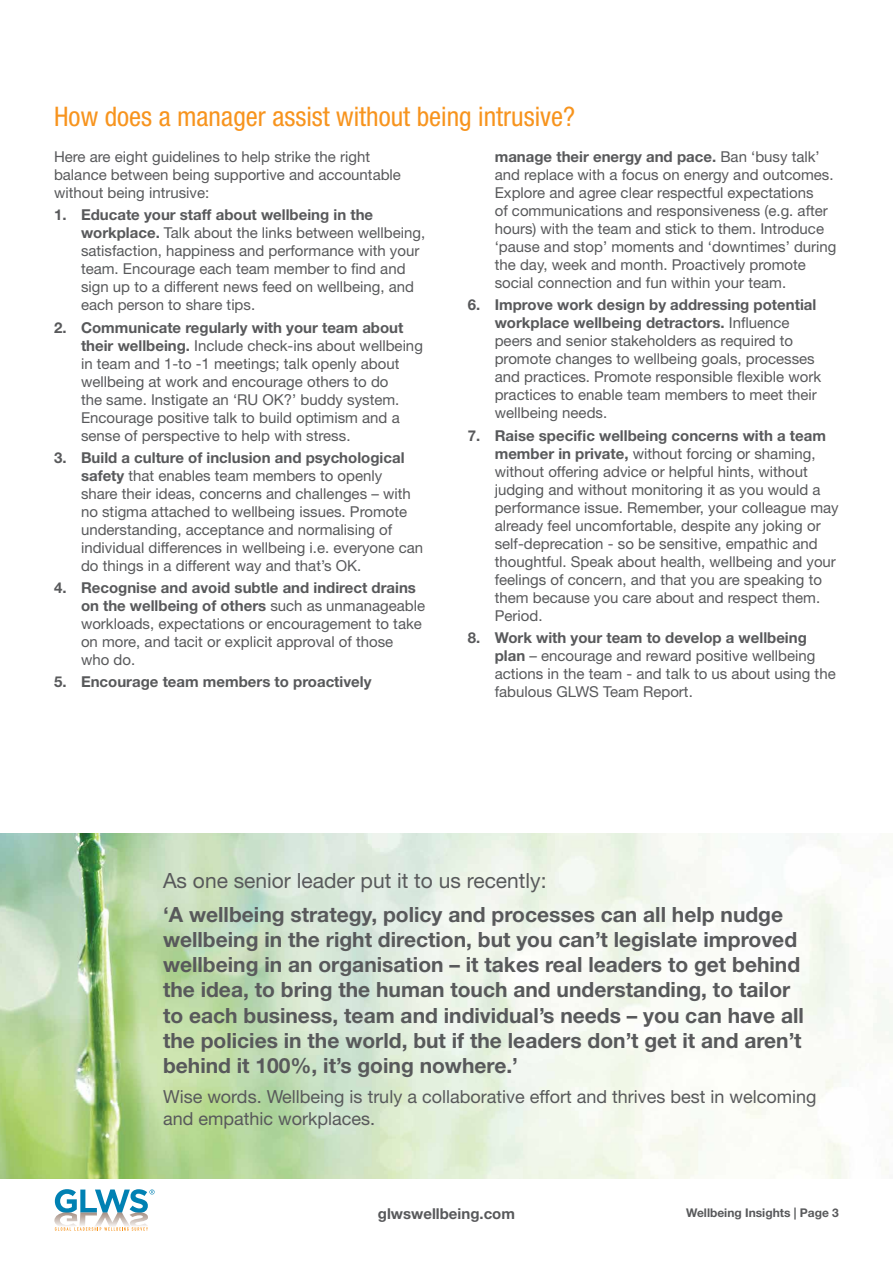
<style>
.page{position:relative;width:893px;height:1263px;background:#fff}
.page>*{position:absolute;margin:0;border:0;box-sizing:border-box;transform-origin:0 0}
.t1{font:condensed 27px "Helvetica Neue LT Std";color:#f7941e}
.t2{font:700 21px/25.2px "Helvetica Neue LT Std";color:#58595b}
.t3{font:21px "Helvetica Neue LT Std";color:#58595b}
.t4{font:18px/21.6px "Helvetica Neue LT Std";color:#58595b}
.t5{font:15px/18px "Helvetica Neue LT Std";color:#58595b}
.t6{font:700 15px "Helvetica Neue LT Std";color:#58595b}
.t7{font:700 12px "Helvetica Neue LT Std";color:#58595b}
.s1{font-weight:700}
</style>
<div class="page">
<svg style="left:54px;top:1189px;width:101px;height:42px"></svg>
<hr style="left:54px;top:1178px;width:785px;height:1px;background:#58595b">
<img style="left:0;top:834px;width:893px;height:344px">
<h1 class="t1" style="left:54px;top:100px;width:523px">How does a manager assist without being intrusive?</h1>
<p class="t5" style="left:54px;top:147px;width:349px">Here are eight guidelines to help strike the right balance between being supportive and accountable without being intrusive:</p>
<p class="t5" style="left:81px;top:206px;width:346px;text-indent:-27px"><span class="s1">1. Educate your staff about wellbeing in the workplace.</span> Talk about the links between wellbeing, satisfaction, happiness and performance with your team. Encourage each team member to find and sign up to a different news feed on wellbeing, and each person to share tips.</p>
<p class="t5" style="left:81px;top:318px;width:343px;text-indent:-27px"><span class="s1">2. Communicate regularly with your team about their wellbeing.</span> Include check-ins about wellbeing in team and 1-to -1 meetings; talk openly about wellbeing at work and encourage others to do<br>the same. Instigate an ‘RU OK?’ buddy system.<br>Encourage positive talk to build optimism and a sense of perspective to help with stress.</p>
<p class="t5" style="left:81px;top:448px;width:344px;text-indent:-27px"><span class="s1">3. Build a culture of inclusion and psychological safety</span> that enables team members to openly<br>share their ideas, concerns and challenges – with no stigma attached to wellbeing issues. Promote understanding, acceptance and normalising of individual differences in wellbeing i.e. everyone can do things in a different way and that’s OK.</p>
<p class="t5" style="left:81px;top:578px;width:346px;text-indent:-27px"><span class="s1">4. Recognise and avoid subtle and indirect drains on the wellbeing of others</span> such as unmanageable workloads, expectations or encouragement to take on more, and tacit or explicit approval of those who do.</p>
<p class="t6" style="left:54px;top:673px;width:319px">5. Encourage team members to proactively</p>
<p class="t5" style="left:495px;top:147px;width:343px"><span class="s1">manage their energy and pace.</span> Ban ‘busy talk’ and replace with a focus on energy and outcomes.<br>Explore and agree clear respectful expectations<br>of communications and responsiveness (e.g. after hours) with the team and stick to them. Introduce ‘pause and stop’ moments and ‘downtimes’ during the day, week and month. Proactively promote social connection and fun within your team.</p>
<p class="t5" style="left:495px;top:296px;width:328px;text-indent:-27px"><span class="s1">6. Improve work design by addressing potential workplace wellbeing detractors.</span> Influence peers and senior stakeholders as required to promote changes to wellbeing goals, processes and practices. Promote responsible flexible work practices to enable team members to meet their wellbeing needs.</p>
<p class="t5" style="left:495px;top:426px;width:345px;text-indent:-27px"><span class="s1">7. Raise specific wellbeing concerns with a team member in private,</span> without forcing or shaming, without offering advice or helpful hints, without judging and without monitoring it as you would a performance issue. Remember, your colleague may already feel uncomfortable, despite any joking or self-deprecation - so be sensitive, empathic and thoughtful. Speak about health, wellbeing and your feelings of concern, and that you are speaking to them because you care about and respect them.<br>Period.</p>
<p class="t5" style="left:495px;top:628px;width:342px;text-indent:-27px"><span class="s1">8. Work with your team to develop a wellbeing plan</span> – encourage and reward positive wellbeing actions in the team - and talk to us about using the fabulous GLWS Team Report.</p>
<h2 class="t3" style="left:163px;top:868px;width:385px">As one senior leader put it to us recently:</h2>
<p class="t2" style="left:163px;top:901px;width:642px">‘A wellbeing strategy, policy and processes can all help nudge wellbeing in the right direction, but you can’t legislate improved wellbeing in an organisation – it takes real leaders to get behind the idea, to bring the human touch and understanding, to tailor to each business, team and individual’s needs – you can have all the policies in the world, but if the leaders don’t get it and aren’t behind it 100%, it’s going nowhere.’</p>
<p class="t4" style="left:163px;top:1085px;width:655px">Wise words. Wellbeing is truly a collaborative effort and thrives best in welcoming and empathic workplaces.</p>
<p class="t6" style="left:378px;top:1204px;width:139px">glwswellbeing.com</p>
<p class="t7" style="left:686px;top:1205px;width:154px">Wellbeing Insights | Page 3</p>
</div>
